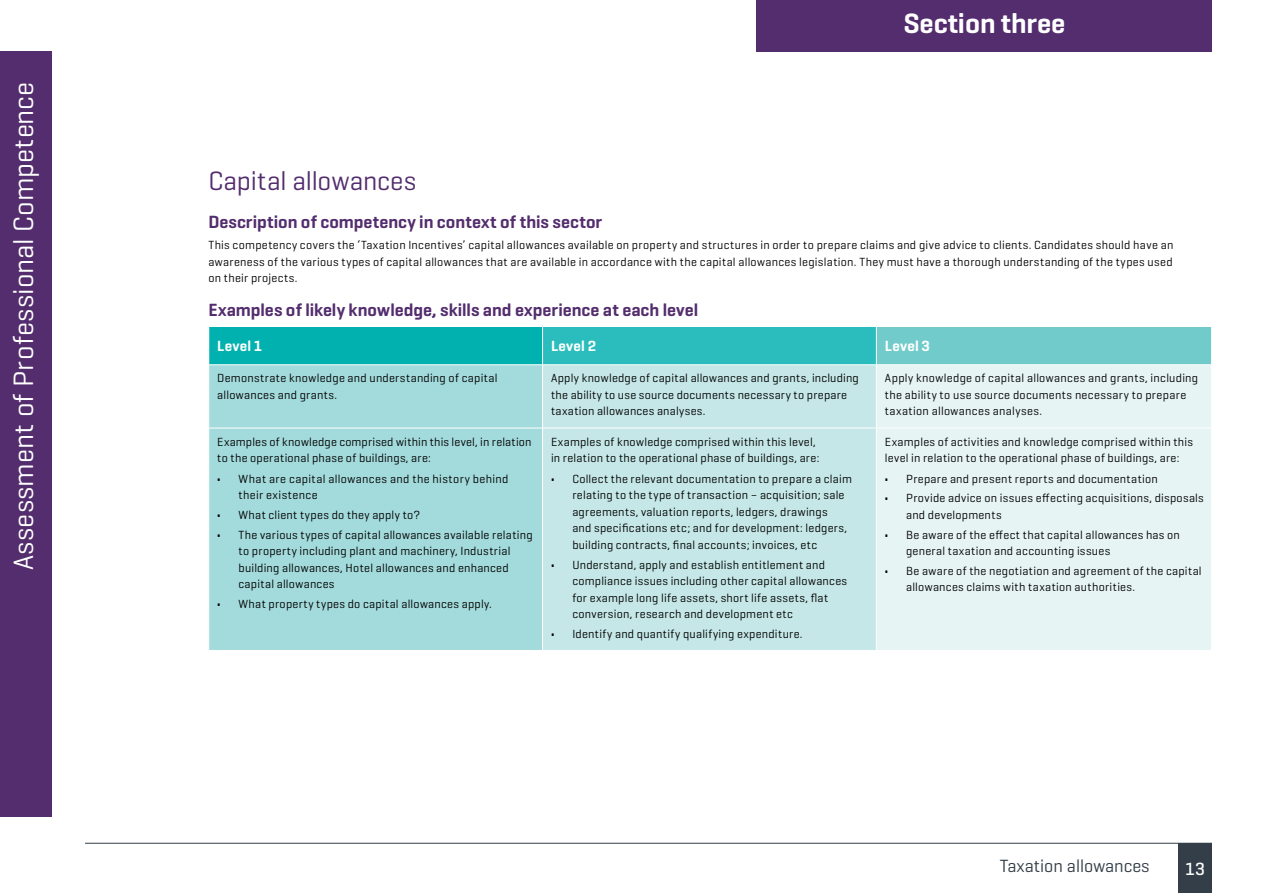
<style>
.page{position:relative;width:1263px;height:893px;background:#fff}
.page>*{position:absolute;margin:0;border:0;box-sizing:border-box;transform-origin:0 0}
.t1{font:28.5px "Geogrotesque";letter-spacing:.01em;color:#fff}
.t2{font:600 28.5px "Geogrotesque";letter-spacing:-.005em;color:#fff}
.t3{font:27px "Geogrotesque";letter-spacing:-.005em;color:#532d6d}
.t4{font:600 18px "Geogrotesque";color:#532d6d}
.t5{font:18px "Geogrotesque";color:#333e48}
.t6{font:500 18px "Geogrotesque";color:#fff}
.t7{font:600 15px "Geogrotesque";letter-spacing:.015em;color:#fff}
.t8{font:12px/16.5px "Geogrotesque";letter-spacing:.02em;color:#000}
.s1{font-weight:700}
</style>
<div class="page">
<div style="left:1178px;top:843px;width:34px;height:50px;background:#333e48"></div>
<hr style="left:85px;top:843px;width:1127px;height:1px;background:#333e48">
<div style="left:0;top:51px;width:51px;height:765px;background:#532d6d"></div>
<div style="left:757px;top:0;width:455px;height:51px;background:#532d6d"></div>
<div style="left:209px;top:326px;width:334px;height:39px;background:#00b1b0"></div>
<div style="left:543px;top:326px;width:333px;height:39px;background:#2bbdbd"></div>
<div style="left:876px;top:326px;width:335px;height:39px;background:#72cbcb"></div>
<div style="left:209px;top:365px;width:333px;height:285px;background:#a3dadb"></div>
<div style="left:543px;top:365px;width:333px;height:285px;background:#c5e7e7"></div>
<div style="left:877px;top:365px;width:334px;height:285px;background:#e6f4f3"></div>
<hr style="left:208px;top:428px;width:335px;height:1px;background:#fff">
<hr style="left:543px;top:428px;width:333px;height:1px;background:#fff">
<hr style="left:876px;top:428px;width:336px;height:1px;background:#fff">
<hr style="left:208px;top:326px;width:335px;height:1px;background:#fff">
<hr style="left:543px;top:326px;width:333px;height:1px;background:#fff">
<hr style="left:542px;top:327px;width:1px;height:37px;background:#fff">
<hr style="left:876px;top:326px;width:336px;height:1px;background:#fff">
<hr style="left:876px;top:327px;width:1px;height:37px;background:#fff">
<hr style="left:208px;top:364px;width:335px;height:1px;background:#fff">
<hr style="left:543px;top:364px;width:333px;height:1px;background:#fff">
<hr style="left:876px;top:364px;width:336px;height:1px;background:#fff">
<h1 class="t1" style="left:6px;top:570px;width:490px;rotate:-90deg">Assessment of Professional Competence</h1>
<h1 class="t2" style="left:903px;top:6px;width:164px">Section three</h1>
<h2 class="t3" style="left:208px;top:164px;width:209px">Capital allowances</h2>
<h3 class="t4" style="left:208px;top:211px;width:395px">Description of competency in context of this sector</h3>
<p class="t8" style="left:208px;top:236px;width:966px;text-align:justify">This competency covers the ‘Taxation Incentives’ capital allowances available on property and structures in order to prepare claims and give advice to clients. Candidates should have an awareness of the various types of capital allowances that are available in accordance with the capital allowances legislation. They must have a thorough understanding of the types used on their projects.</p>
<h3 class="t4" style="left:208px;top:298px;width:491px">Examples of likely knowledge, skills and experience at each level</h3>
<p class="t7" style="left:217px;top:337px;width:47px">Level 1</p>
<p class="t7" style="left:551px;top:337px;width:47px">Level 2</p>
<p class="t7" style="left:885px;top:337px;width:47px">Level 3</p>
<p class="t8" style="left:217px;top:370px;width:282px">Demonstrate knowledge and understanding of capital allowances and grants.</p>
<p class="t8" style="left:551px;top:370px;width:309px">Apply knowledge of capital allowances and grants, including the ability to use source documents necessary to prepare taxation allowances analyses.</p>
<p class="t8" style="left:885px;top:370px;width:315px">Apply knowledge of capital allowances and grants, including the ability to use source documents necessary to prepare taxation allowances analyses.</p>
<p class="t8" style="left:217px;top:433px;width:316px">Examples of knowledge comprised within this level, in relation to the operational phase of buildings, are:</p>
<p class="t8" style="left:238px;top:470px;width:271px;text-indent:-21px"><span class="s1">•</span> What are capital allowances and the history behind their existence</p>
<p class="t8" style="left:217px;top:506px;width:205px"><span class="s1">•</span> What client types do they apply to?</p>
<p class="t8" style="left:238px;top:526px;width:296px;text-indent:-21px"><span class="s1">•</span> The various types of capital allowances available relating to property including plant and machinery, Industrial building allowances, Hotel allowances and enhanced capital allowances</p>
<p class="t8" style="left:217px;top:595px;width:276px"><span class="s1">•</span> What property types do capital allowances apply.</p>
<p class="t8" style="left:551px;top:433px;width:270px">Examples of knowledge comprised within this level, in relation to the operational phase of buildings, are:</p>
<p class="t8" style="left:572px;top:470px;width:281px;text-indent:-21px"><span class="s1">•</span> Collect the relevant documentation to prepare a claim relating to the type of transaction – acquisition; sale agreements, valuation reports, ledgers, drawings<br>and specifications etc; and for development: ledgers, building contracts, final accounts; invoices, etc</p>
<p class="t8" style="left:572px;top:556px;width:276px;text-indent:-21px"><span class="s1">•</span> Understand, apply and establish entitlement and compliance issues including other capital allowances for example long life assets, short life assets, flat conversion, research and development etc</p>
<p class="t8" style="left:551px;top:625px;width:253px"><span class="s1">•</span> Identify and quantify qualifying expenditure.</p>
<p class="t8" style="left:885px;top:433px;width:309px">Examples of activities and knowledge comprised within this level in relation to the operational phase of buildings, are:</p>
<p class="t8" style="left:885px;top:470px;width:274px"><span class="s1">•</span> Prepare and present reports and documentation</p>
<p class="t8" style="left:906px;top:490px;width:299px;text-indent:-21px"><span class="s1">•</span> Provide advice on issues effecting acquisitions, disposals and developments</p>
<p class="t8" style="left:906px;top:526px;width:275px;text-indent:-21px"><span class="s1">•</span> Be aware of the effect that capital allowances has on general taxation and accounting issues</p>
<p class="t8" style="left:906px;top:562px;width:297px;text-indent:-21px"><span class="s1">•</span> Be aware of the negotiation and agreement of the capital allowances claims with taxation authorities.</p>
<h3 class="t5" style="left:1000px;top:854px;width:151px">Taxation allowances</h3>
<h3 class="t6" style="left:1185px;top:857px;width:21px">13</h3>
</div>
